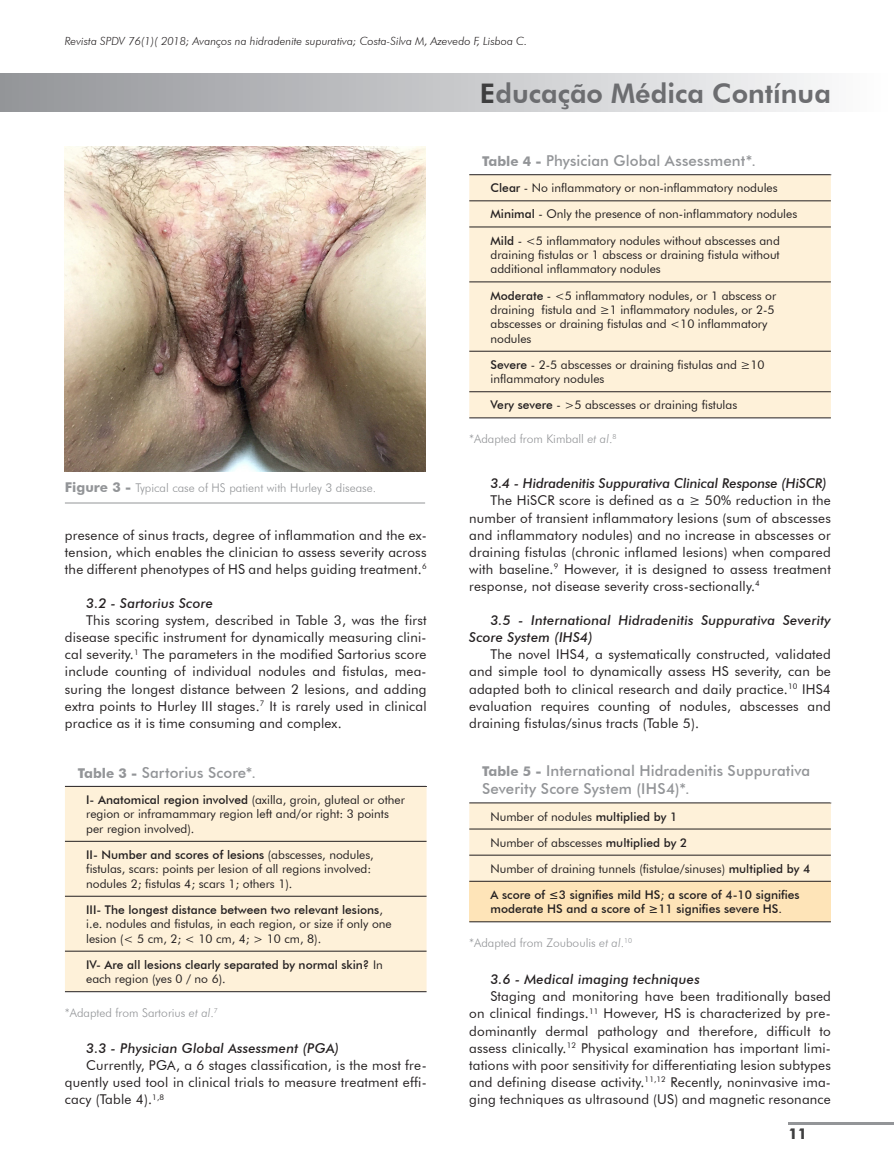
<style>
.page{position:relative;width:894px;height:1170px;background:#fff}
.page>*{position:absolute;margin:0;border:0;box-sizing:border-box;transform-origin:0 0}
.t1{font:800 27px "Futura BT";color:#6c6d70}
.t2{font:500 15px/18px "Futura BT";letter-spacing:.005em;color:#939598}
.t3{font:700 15px "Futura BT";color:#3e3e3f}
.t4{font:13.5px/17.1px "Futura BT";letter-spacing:.015em;color:#231f20;text-align:justify}
.t5{font:italic 500 13.5px/17.1px "Futura BT";letter-spacing:.015em;color:#231f20}
.t6{font:italic 500 13.5px "Futura BT";letter-spacing:-.005em;color:#231f20}
.t7{font:12px/14.4px "Futura BT";color:#231f20}
.t8{font:500 12px/26.1px "Futura BT";color:#231f20}
.t9{font:300 12px "Futura BT";color:#939598}
.t10{font:italic 300 11.25px "Futura BT";color:#231f20}
.s1{color:#3e3e3f}
.s2{font-weight:700;font-size:13.5px}
.s3{font-weight:500}
.s4{font-weight:400}
.s5{font-style:italic}
</style>
<div class="page">
<hr style="left:788px;top:1122px;width:105px;height:3px;background:#939598">
<hr style="left:0;top:74px;width:1px;height:38px;background:#939598">
<div style="left:1px;top:74px;width:892px;height:38px;background:linear-gradient(to right,#939498,#fcfdfd)"></div>
<hr style="left:65px;top:503px;width:360px;height:1px;background:#939598">
<img style="left:65px;top:146px;width:360px;height:325px">
<div style="left:65px;top:787px;width:361px;height:204px;background:#fef1d9"></div>
<hr style="left:65px;top:991px;width:361px;height:1px;background:#231f20">
<hr style="left:65px;top:841px;width:361px;height:1px;background:#231f20">
<hr style="left:65px;top:896px;width:361px;height:1px;background:#231f20">
<hr style="left:65px;top:951px;width:361px;height:1px;background:#231f20">
<hr style="left:65px;top:786px;width:362px;height:1px;background:#231f20">
<div style="left:469px;top:175px;width:361px;height:242px;background:#fef1d9"></div>
<hr style="left:469px;top:417px;width:361px;height:1px;background:#231f20">
<hr style="left:469px;top:201px;width:361px;height:1px;background:#231f20">
<hr style="left:469px;top:227px;width:361px;height:1px;background:#231f20">
<hr style="left:469px;top:282px;width:361px;height:1px;background:#231f20">
<hr style="left:469px;top:351px;width:361px;height:1px;background:#231f20">
<hr style="left:469px;top:391px;width:361px;height:1px;background:#231f20">
<hr style="left:469px;top:174px;width:362px;height:1px;background:#231f20">
<div style="left:469px;top:803px;width:361px;height:78px;background:#fef1d9"></div>
<div style="left:469px;top:881px;width:361px;height:41px;background:#fee4b8"></div>
<hr style="left:469px;top:881px;width:361px;height:1px;background:#231f20">
<hr style="left:469px;top:921px;width:361px;height:1px;background:#231f20">
<hr style="left:469px;top:829px;width:361px;height:1px;background:#231f20">
<hr style="left:469px;top:855px;width:361px;height:1px;background:#231f20">
<hr style="left:469px;top:802px;width:362px;height:1px;background:#231f20">
<p class="t10" style="left:65px;top:34px;width:463px">Revista SPDV 76(1)( 2018; Avanços na hidradenite supurativa; Costa-Silva M, Azevedo F, Lisboa C.</p>
<h1 class="t1" style="left:480px;top:77px;width:352px"><span class="s1">E</span>ducação Médica Contínua</h1>
<p class="t9" style="left:65px;top:481px;width:313px"><span class="s2">Figure 3 -</span> Typical case of HS patient with Hurley 3 disease.</p>
<p class="t4" style="left:65px;top:526px;width:363px">presence of sinus tracts, degree of inflammation and the ex&shy;tension, which enables the clinician to assess severity across the different phenotypes of HS and helps guiding treatment.<sup>6</sup></p>
<p class="t5" style="left:86px;top:595px;width:128px">3.2 - Sartorius Score</p>
<p class="t4" style="left:65px;top:612px;width:363px;text-indent:21px">This scoring system, described in Table 3, was the first disease specific instrument for dynamically measuring clini&shy;cal severity.<sup>1</sup> The parameters in the modified Sartorius score include counting of individual nodules and fistulas, mea&shy;suring the longest distance between 2 lesions, and adding extra points to Hurley III stages.<sup>7</sup> It is rarely used in clinical practice as it is time consuming and complex.</p>
<p class="t2" style="left:78px;top:763px;width:180px"><span class="s2">Table 3 -</span> Sartorius Score*.</p>
<p class="t7" style="left:86px;top:792px;width:320px"><span class="s3">I- Anatomical region involved</span> (axilla, groin, gluteal or other region or inframammary region left and/or right: 3 points per region involved).</p>
<p class="t7" style="left:86px;top:847px;width:289px"><span class="s3">II- Number and scores of lesions</span> (abscesses, nodules, fistulas, scars: points per lesion of all regions involved: nodules 2; fistulas 4; scars 1; others 1).</p>
<p class="t7" style="left:86px;top:902px;width:307px"><span class="s3">III- The longest distance between two relevant lesions</span>, i.e. nodules and fistulas, in each region, or size if only one lesion (&lt; 5 cm, 2; &lt; 10 cm, 4; &gt; 10 cm, 8).</p>
<p class="t8" style="left:86px;top:957px;width:298px;line-height:14.4px">IV- Are all lesions clearly separated by normal skin? <span class="s4">In each region (yes 0 / no 6).</span></p>
<p class="t9" style="left:65px;top:1005px;width:154px">*Adapted from Sartorius <span class="s5">et al</span>.<sup>7</sup></p>
<p class="t5" style="left:86px;top:1039px;width:254px">3.3 - Physician Global Assessment (PGA)</p>
<p class="t4" style="left:65px;top:1056px;width:363px;text-indent:21px">Currently, PGA, a 6 stages classification, is the most fre&shy;quently used tool in clinical trials to measure treatment effi&shy;cacy (Table 4).<sup>1,8</sup></p>
<p class="t2" style="left:482px;top:152px;width:275px"><span class="s2">Table 4 -</span> Physician Global Assessment*.</p>
<p class="t7" style="left:490px;top:175px;width:308px;line-height:26.1px"><span class="s3">Clear</span> - No inflammatory or non-inflammatory nodules<br><span class="s3">Minimal</span> - Only the presence of non-inflammatory nodules<br><span class="s3">Mild</span> - &lt;5 inflammatory nodules without abscesses and</p>
<p class="t7" style="left:490px;top:247px;width:290px">draining fistulas or 1 abscess or draining fistula without additional inflammatory nodules</p>
<p class="t7" style="left:490px;top:288px;width:287px"><span class="s3">Moderate</span> - &lt;5 inflammatory nodules, or 1 abscess or draining fistula and ≥1 inflammatory nodules, or 2-5 abscesses or draining fistulas and &lt;10 inflammatory nodules</p>
<p class="t7" style="left:490px;top:357px;width:275px"><span class="s3">Severe</span> - 2-5 abscesses or draining fistulas and ≥10 inflammatory nodules</p>
<p class="t7" style="left:490px;top:398px;width:248px"><span class="s3">Very severe</span> - &gt;5 abscesses or draining fistulas</p>
<p class="t9" style="left:469px;top:431px;width:149px">*Adapted from Kimball <span class="s5">et al</span>.<sup>8</sup></p>
<p class="t6" style="left:490px;top:475px;width:338px">3.4 - Hidradenitis Suppurativa Clinical Response (HiSCR)</p>
<p class="t4" style="left:469px;top:492px;width:363px;text-indent:21px">The HiSCR score is defined as a ≥ 50% reduction in the number of transient inflammatory lesions (sum of abscesses and inflammatory nodules) and no increase in abscesses or draining fistulas (chronic inflamed lesions) when compared with baseline.<sup>9</sup> However, it is designed to assess treatment response, not disease severity cross-sectionally.<sup>4</sup></p>
<p class="t5" style="left:469px;top:612px;width:363px;text-indent:21px">3.5 - International Hidradenitis Suppurativa Severity<br>Score System (IHS4)</p>
<p class="t4" style="left:469px;top:646px;width:363px;text-indent:21px">The novel IHS4, a systematically constructed, validated and simple tool to dynamically assess HS severity, can be adapted both to clinical research and daily practice.<sup>10</sup> IHS4 evaluation requires counting of nodules, abscesses and draining fistulas/sinus tracts (Table 5).</p>
<p class="t2" style="left:482px;top:762px;width:329px"><span class="s2">Table 5 -</span> International Hidradenitis Suppurativa<br>Severity Score System (IHS4)*.</p>
<p class="t8" style="left:490px;top:803px;width:321px"><span class="s4">Number of nodules</span> multiplied by 1<br><span class="s4">Number of abscesses</span> multiplied by 2<br><span class="s4">Number of draining tunnels (fistulae/sinuses)</span> multiplied by 4<br>A score of ≤3 signifies mild HS; a score of 4-10 signifies</p>
<p class="t8" style="left:490px;top:896px;width:293px">moderate HS and a score of ≥11 signifies severe HS.</p>
<p class="t9" style="left:469px;top:935px;width:164px">*Adapted from Zouboulis <span class="s5">et al</span>.<sup>10</sup></p>
<p class="t5" style="left:490px;top:971px;width:211px">3.6 - Medical imaging techniques</p>
<p class="t4" style="left:469px;top:988px;width:363px;text-indent:21px">Staging and monitoring have been traditionally based on clinical findings.<sup>11</sup> However, HS is characterized by pre&shy;dominantly dermal pathology and therefore, difficult to assess clinically.<sup>12</sup> Physical examination has important limi&shy;tations with poor sensitivity for differentiating lesion subtypes and defining disease activity.<sup>11,12</sup> Recently, noninvasive ima&shy;ging techniques as ultrasound (US) and magnetic resonance</p>
<p class="t3" style="left:788px;top:1125px;width:20px">11</p>
</div>
